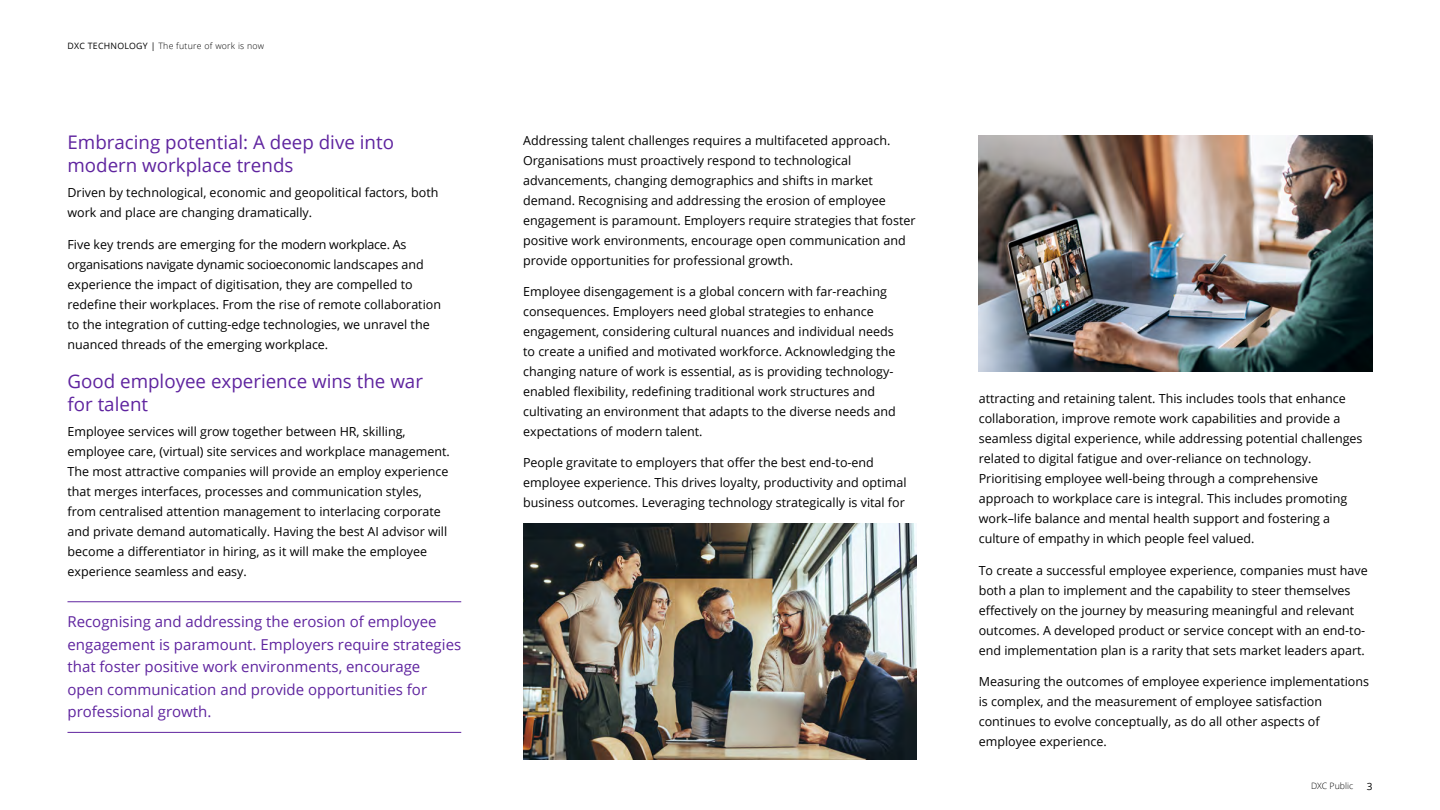
<style>
.page{position:relative;width:1440px;height:810px;background:#fff}
.page>*{position:absolute;margin:0;border:0;box-sizing:border-box;transform-origin:0 0}
.t1{font:18.75px/22.5px "Open Sans";color:#5f249f}
.t2{font:15px/22.5px "Open Sans";color:#5f249f}
.t3{font:12.5px/20px "Open Sans";color:#000}
.t4{font:10px "Open Sans";color:#000}
.t5{font:300 8.75px "Open Sans";letter-spacing:.03em;color:#000}
.t6{font:300 8.75px "Open Sans";color:#000}
.s1{font-weight:400}
</style>
<div class="page">
<hr style="left:68px;top:601px;width:393px;height:1px;background:#5f249f">
<hr style="left:68px;top:732px;width:393px;height:1px;background:#5f249f">
<img style="left:523px;top:523px;width:394px;height:236px">
<img style="left:979px;top:135px;width:393px;height:236px">
<p class="t5" style="left:68px;top:40px;width:198px"><span class="s1">DXC TECHNOLOGY |</span> The future of work is now</p>
<h1 class="t1" style="left:68px;top:131px;width:328px">Embracing potential: A deep dive into modern workplace trends</h1>
<p class="t3" style="left:68px;top:183px;width:373px">Driven by technological, economic and geopolitical factors, both work and place are changing dramatically.</p>
<p class="t3" style="left:68px;top:234px;width:375px">Five key trends are emerging for the modern workplace. As organisations navigate dynamic socioeconomic landscapes and experience the impact of digitisation, they are compelled to redefine their workplaces. From the rise of remote collaboration to the integration of cutting-edge technologies, we unravel the nuanced threads of the emerging workplace.</p>
<h1 class="t1" style="left:68px;top:370px;width:357px">Good employee experience wins the war for talent</h1>
<p class="t3" style="left:68px;top:422px;width:384px">Employee services will grow together between HR, skilling, employee care, (virtual) site services and workplace management.<br>The most attractive companies will provide an employ experience that merges interfaces, processes and communication styles, from centralised attention management to interlacing corporate and private demand automatically. Having the best AI advisor will become a differentiator in hiring, as it will make the employee experience seamless and easy.</p>
<p class="t2" style="left:68px;top:610px;width:395px">Recognising and addressing the erosion of employee engagement is paramount. Employers require strategies that foster positive work environments, encourage<br>open communication and provide opportunities for professional growth.</p>
<p class="t3" style="left:523px;top:130px;width:394px">Addressing talent challenges requires a multifaceted approach.<br>Organisations must proactively respond to technological advancements, changing demographics and shifts in market demand. Recognising and addressing the erosion of employee engagement is paramount. Employers require strategies that foster positive work environments, encourage open communication and provide opportunities for professional growth.</p>
<p class="t3" style="left:523px;top:281px;width:374px">Employee disengagement is a global concern with far-reaching consequences. Employers need global strategies to enhance engagement, considering cultural nuances and individual needs to create a unified and motivated workforce. Acknowledging the changing nature of work is essential, as is providing technology&shy;enabled flexibility, redefining traditional work structures and cultivating an environment that adapts to the diverse needs and expectations of modern talent.</p>
<p class="t3" style="left:523px;top:452px;width:385px">People gravitate to employers that offer the best end-to-end employee experience. This drives loyalty, productivity and optimal business outcomes. Leveraging technology strategically is vital for</p>
<p class="t3" style="left:979px;top:388px;width:385px">attracting and retaining talent. This includes tools that enhance collaboration, improve remote work capabilities and provide a seamless digital experience, while addressing potential challenges related to digital fatigue and over-reliance on technology.<br>Prioritising employee well-being through a comprehensive approach to workplace care is integral. This includes promoting work–life balance and mental health support and fostering a culture of empathy in which people feel valued.</p>
<p class="t3" style="left:979px;top:560px;width:391px">To create a successful employee experience, companies must have both a plan to implement and the capability to steer themselves effectively on the journey by measuring meaningful and relevant outcomes. A developed product or service concept with an end-to&shy;end implementation plan is a rarity that sets market leaders apart.</p>
<p class="t3" style="left:979px;top:671px;width:392px">Measuring the outcomes of employee experience implementations is complex, and the measurement of employee satisfaction continues to evolve conceptually, as do all other aspects of employee experience.</p>
<p class="t6" style="left:1311px;top:780px;width:44px">DXC Public</p>
<p class="t4" style="left:1367px;top:779px;width:7px">3</p>
</div>
